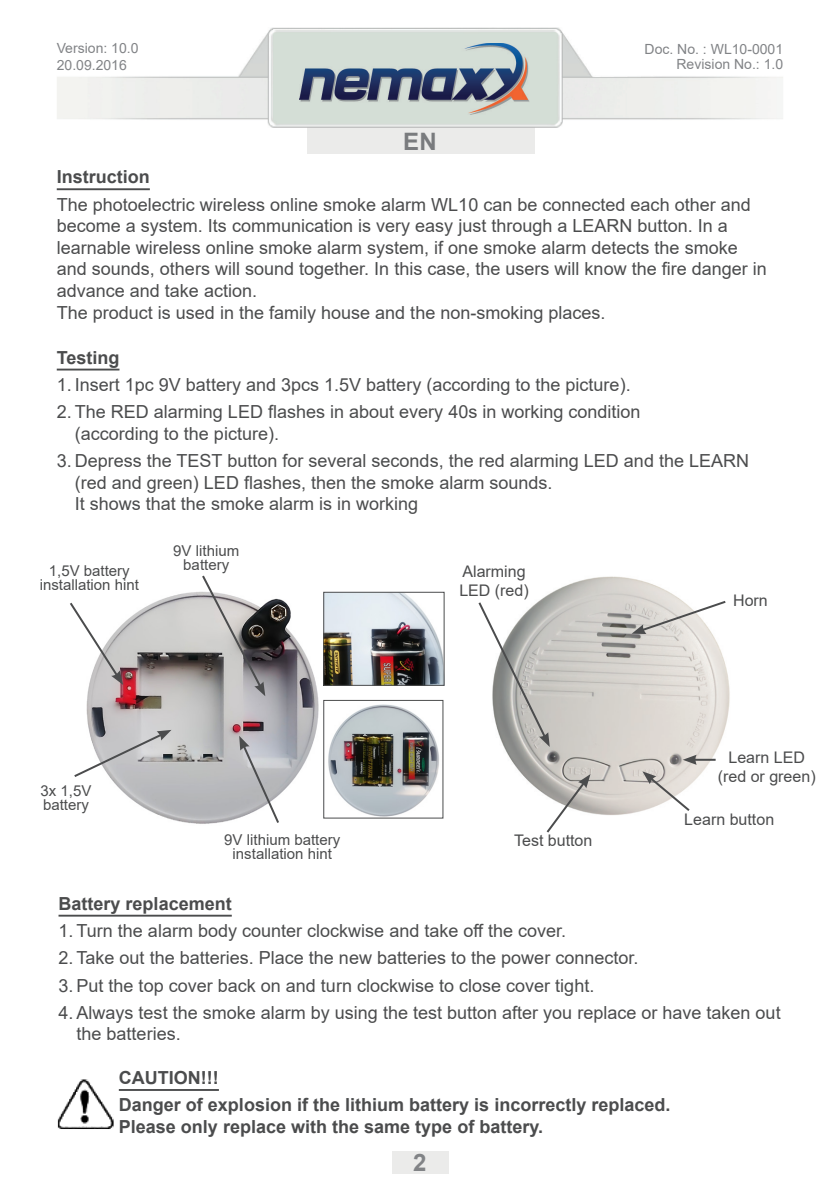
<style>
.page{position:relative;width:840px;height:1191px;background:#fff}
.page>*{position:absolute;margin:0;border:0;box-sizing:border-box;transform-origin:0 0}
.t1{font:700 24px "Arial";color:#797b7e}
.t2{font:700 24px "Arial";color:#818386}
.t3{font:18px/21.6px "Arial";color:#4b4c4d}
.t4{font:700 18px/27.2px "Arial";color:#4b4c4d}
.t5{font:16px/19.2px "Arial";color:#4b4c4d}
.t6{font:15px/14px "Arial";color:#4b4c4d;text-align:center}
.t7{font:14px/15px "Arial";color:#818386;text-align:right}
</style>
<div class="page">
<div style="left:307px;top:125px;width:227px;height:29px;background:#ebebea"></div>
<img style="left:57px;top:27px;width:725px;height:101px">
<img style="left:300px;top:43px;width:229px;height:71px">
<div style="left:391px;top:1151px;width:57px;height:23px;background:#ebebea"></div>
<hr style="left:57px;top:188px;width:93px;height:2px;background:#4b4c4d">
<hr style="left:57px;top:368px;width:62px;height:2px;background:#4b4c4d">
<hr style="left:58px;top:914px;width:174px;height:2px;background:#4b4c4d">
<img style="left:57px;top:1079px;width:62px;height:50px">
<hr style="left:119px;top:1089px;width:100px;height:2px;background:#4b4c4d">
<img style="left:504px;top:576px;width:226px;height:239px">
<svg style="left:478px;top:600px;width:71px;height:147px"></svg>
<hr style="left:693px;top:759px;width:22px;height:2px;background:#4b4c4d">
<svg style="left:682px;top:754px;width:14px;height:11px"></svg>
<svg style="left:631px;top:599px;width:96px;height:35px"></svg>
<svg style="left:642px;top:771px;width:49px;height:42px"></svg>
<svg style="left:544px;top:774px;width:46px;height:59px"></svg>
<img style="left:86px;top:591px;width:240px;height:233px">
<svg style="left:70px;top:600px;width:53px;height:85px"></svg>
<svg style="left:74px;top:730px;width:97px;height:49px"></svg>
<svg style="left:239px;top:735px;width:41px;height:89px"></svg>
<svg style="left:200px;top:575px;width:65px;height:121px"></svg>
<img style="left:325px;top:702px;width:114px;height:114px">
<div style="left:323px;top:700px;width:120px;height:118px;border:1px solid #4b4c4d"></div>
<img style="left:325px;top:594px;width:117px;height:90px">
<div style="left:323px;top:592px;width:121px;height:94px;border:1px solid #4b4c4d"></div>
<p class="t7" style="left:57px;top:39px;width:83px;line-height:16.8px;text-align:left">Version: 10.0<br>20.09.2016</p>
<h1 class="t1" style="left:403px;top:125px;width:35px">EN</h1>
<p class="t7" style="left:644px;top:42px;width:140px">Doc. No. : WL10-0001<br>Revision No.: 1.0</p>
<p class="t4" style="left:57px;top:163px;width:95px">Instruction</p>
<p class="t3" style="left:57px;top:193px;width:711px">The photoelectric wireless online smoke alarm WL10 can be connected each other and become a system. Its communication is very easy just through a LEARN button. In a learnable wireless online smoke alarm system, if one smoke alarm detects the smoke and sounds, others will sound together. In this case, the users will know the fire danger in advance and take action.<br>The product is used in the family house and the non-smoking places.</p>
<p class="t4" style="left:57px;top:344px;width:64px">Testing</p>
<p class="t3" style="left:57px;top:373px;width:575px">1. Insert 1pc 9V battery and 3pcs 1.5V battery (according to the picture).</p>
<p class="t3" style="left:75px;top:401px;width:567px;text-indent:-18px">2. The RED alarming LED flashes in about every 40s in working condition (according to the picture).</p>
<p class="t3" style="left:75px;top:450px;width:675px;text-indent:-18px">3. Depress the TEST button for several seconds, the red alarming LED and the LEARN (red and green) LED flashes, then the smoke alarm sounds.<br>It shows that the smoke alarm is in working</p>
<p class="t6" style="left:40px;top:563px;width:101px">1,5V battery installation hint</p>
<p class="t6" style="left:173px;top:544px;width:67px">9V lithium battery</p>
<p class="t6" style="left:41px;top:784px;width:52px;text-align:left">3x 1,5V battery</p>
<p class="t6" style="left:224px;top:832px;width:117px">9V lithium battery installation hint</p>
<p class="t5" style="left:459px;top:562px;width:71px">Alarming<br>LED (red)</p>
<p class="t5" style="left:514px;top:830px;width:80px">Test button</p>
<p class="t5" style="left:732px;top:590px;width:36px">Horn</p>
<p class="t5" style="left:717px;top:748px;width:99px;text-align:center">Learn LED (red or green)</p>
<p class="t5" style="left:684px;top:809px;width:91px">Learn button</p>
<p class="t4" style="left:58px;top:890px;width:175px">Battery replacement</p>
<p class="t3" style="left:58px;top:919px;width:509px">1. Turn the alarm body counter clockwise and take off the cover.</p>
<p class="t3" style="left:58px;top:947px;width:581px">2. Take out the batteries. Place the new batteries to the power connector.</p>
<p class="t3" style="left:58px;top:974px;width:537px">3. Put the top cover back on and turn clockwise to close cover tight.</p>
<p class="t3" style="left:76px;top:1001px;width:705px;text-indent:-18px">4. Always test the smoke alarm by using the test button after you replace or have taken out the batteries.</p>
<p class="t4" style="left:119px;top:1064px;width:553px">CAUTION!!!<br>Danger of explosion if the lithium battery is incorrectly replaced.</p>
<p class="t4" style="left:119px;top:1113px;width:425px">Please only replace with the same type of battery.</p>
<h1 class="t2" style="left:413px;top:1146px;width:15px">2</h1>
</div>
